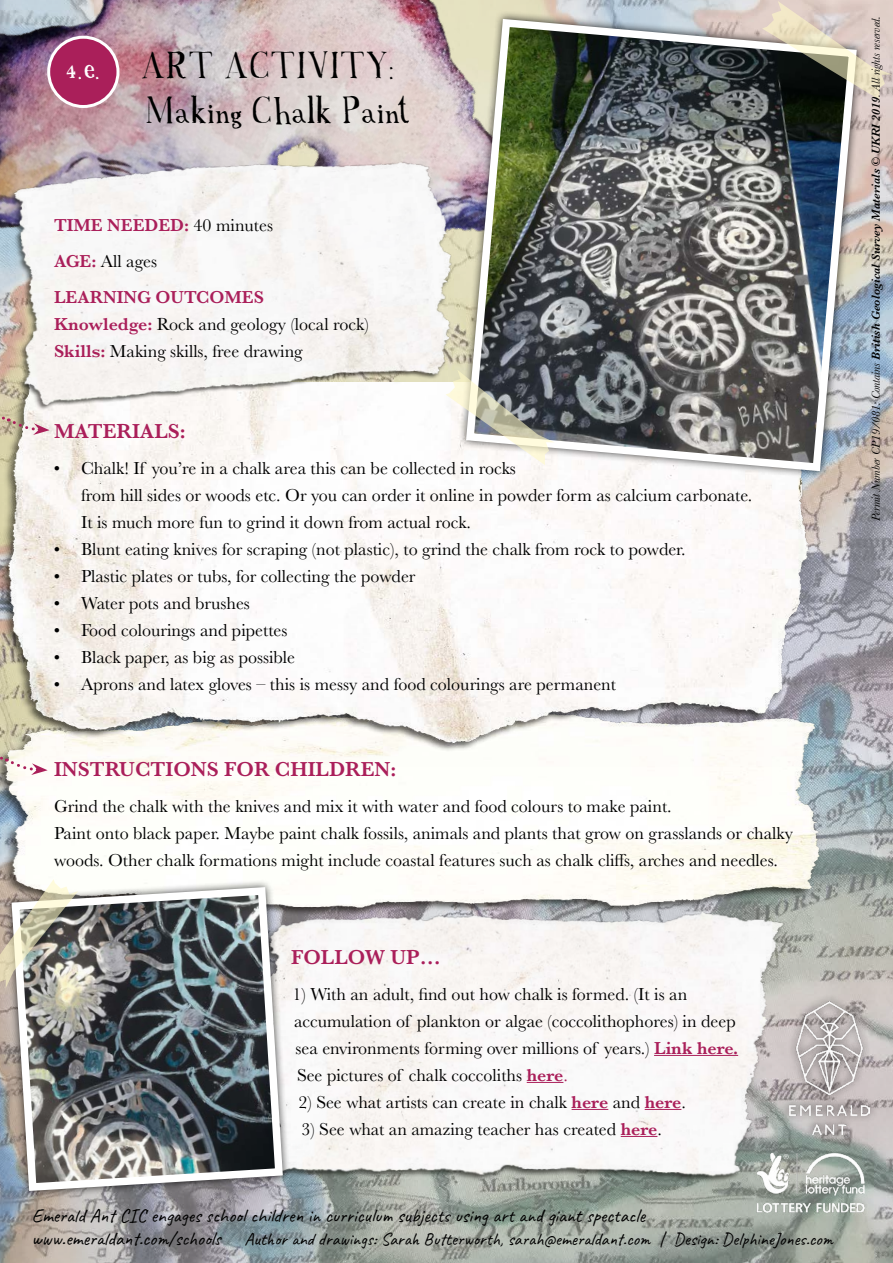
<style>
.page{position:relative;width:893px;height:1263px;background:#fff}
.page>*{position:absolute;margin:0;border:0;box-sizing:border-box;transform-origin:0 0}
.t1{font:36px/45px "A Fontwith Serifs";color:#000}
.t2{font:600 21px "Baskerville";color:#aa1f5a}
.t3{font:19.5px "Caveat";color:#000}
.t4{font:18px/27px "Baskerville";color:#000}
.t5{font:18px "Caveat";color:#000}
.t6{font:600 18px/36px "Baskerville";color:#aa1f5a}
.t7{font:italic 12px "Baskerville";color:#000}
.s1{color:#fff}
.s2{font-weight:400;color:#000}
.s3{font-weight:600;color:#aa1f5a}
.s4{color:#aa1f5a}
.s5{font-size:19.5px}
.s6{font-weight:600}
</style>
<div class="page">
<img style="left:0;top:0;width:893px;height:1263px">
<img style="left:291px;top:954px;width:523px;height:244px">
<img style="left:0;top:689px;width:893px;height:265px">
<img style="left:0;top:436px;width:852px;height:330px">
<img style="left:0;top:0;width:714px;height:141px">
<div style="left:49px;top:37px;width:69px;height:70px;background:#aa1f5a;border-radius:50%"></div>
<div style="left:47px;top:36px;width:72px;height:72px;border:3px solid #fff;border-radius:50%"></div>
<img style="left:0;top:141px;width:458px;height:295px">
<hr style="left:654px;top:1055px;width:84px;height:1px;background:#aa1f5a">
<hr style="left:527px;top:1082px;width:36px;height:1px;background:#aa1f5a">
<hr style="left:572px;top:1109px;width:36px;height:1px;background:#aa1f5a">
<hr style="left:645px;top:1109px;width:36px;height:1px;background:#aa1f5a">
<hr style="left:621px;top:1136px;width:36px;height:1px;background:#aa1f5a">
<svg style="left:0;top:406px;width:50px;height:29px"></svg>
<div style="left:458px;top:11px;width:407px;height:468px;background:#000;opacity:.75"></div>
<img style="left:462px;top:15px;width:399px;height:460px">
<svg style="left:0;top:746px;width:48px;height:29px"></svg>
<img style="left:748px;top:1144px;width:124px;height:77px">
<div style="left:781px;top:994px;width:97px;height:147px;background:#000;opacity:.75"></div>
<img style="left:789px;top:1002px;width:81px;height:132px">
<svg style="left:762px;top:1px;width:130px;height:99px;background:#a49d92"></svg>
<div style="left:4px;top:879px;width:287px;height:320px;background:#000;opacity:.75"></div>
<img style="left:8px;top:883px;width:279px;height:312px">
<svg style="left:0;top:879px;width:78px;height:109px;background:#b2afa1"></svg>
<svg style="left:446px;top:370px;width:109px;height:95px"></svg>
<h1 class="t1" style="left:147px;top:45px;width:265px;text-indent:-80px"><span class="s1">4.e.</span> ART ACTIVITY:<br>Making Chalk Paint</h1>
<p class="t6" style="left:54px;top:207px;width:220px">TIME NEEDED: <span class="s2">40 minutes<br></span>AGE: <span class="s2">All ages<br></span>LEARNING OUTCOMES</p>
<p class="t4" style="left:54px;top:311px;width:316px"><span class="s3">Knowledge:</span> Rock and geology (local rock)<br><span class="s3">Skills:</span> Making skills, free drawing</p>
<p class="t2" style="left:54px;top:416px;width:133px">MATERIALS:</p>
<p class="t4" style="left:81px;top:455px;width:673px;text-indent:-27px">• Chalk! If you’re in a chalk area this can be collected in rocks<br>from hill sides or woods etc. Or you can order it online in powder form as calcium carbonate.<br>It is much more fun to grind it down from actual rock.</p>
<p class="t4" style="left:54px;top:536px;width:633px">• Blunt eating knives for scraping (not plastic), to grind the chalk from rock to powder.</p>
<p class="t4" style="left:54px;top:563px;width:363px">• Plastic plates or tubs, for collecting the powder</p>
<p class="t4" style="left:54px;top:590px;width:197px">• Water pots and brushes</p>
<p class="t4" style="left:54px;top:617px;width:235px">• Food colourings and pipettes</p>
<p class="t4" style="left:54px;top:644px;width:243px">• Black paper, as big as possible</p>
<p class="t4" style="left:54px;top:671px;width:564px">• Aprons and latex gloves – this is messy and food colourings are permanent</p>
<p class="t2" style="left:54px;top:755px;width:344px">INSTRUCTIONS FOR CHILDREN:</p>
<p class="t4" style="left:54px;top:793px;width:740px">Grind the chalk with the knives and mix it with water and food colours to make paint.<br>Paint onto black paper. Maybe paint chalk fossils, animals and plants that grow on grasslands or chalky woods. Other chalk formations might include coastal features such as chalk cliffs, arches and needles.</p>
<p class="t2" style="left:291px;top:942px;width:151px">FOLLOW UP…</p>
<p class="t4" style="left:292px;top:980px;width:447px">1) With an adult, find out how chalk is formed. (It is an accumulation of plankton or algae (coccolithophores) in deep sea environments forming over millions of years.) <span class="s3">Link here.<br></span>See pictures of chalk coccoliths <span class="s3">here</span><span class="s4">.</span></p>
<p class="t4" style="left:298px;top:1088px;width:389px">2) See what artists can create in chalk <span class="s3">here</span> and <span class="s3">here</span>.</p>
<p class="t4" style="left:301px;top:1115px;width:362px">3) See what an amazing teacher has created <span class="s3">here</span>.</p>
<p class="t3" style="left:31px;top:1203px;width:615px">Emerald Ant CIC engages school children in curriculum subjects using art and giant spectacle</p>
<p class="t5" style="left:31px;top:1228px;width:802px"><span class="s5">www.emeraldant.com/schools</span> Author and drawings: Sarah Butterworth, sarah@emeraldant.com | Design: DelphineJones.com</p>
<p class="t7" style="left:868px;top:521px;width:507px;rotate:-90deg">Permit Number CP19/081: Contains <span class="s6">British Geological Survey Materials © UKRI 2019</span>. All rights reserved.</p>
</div>
